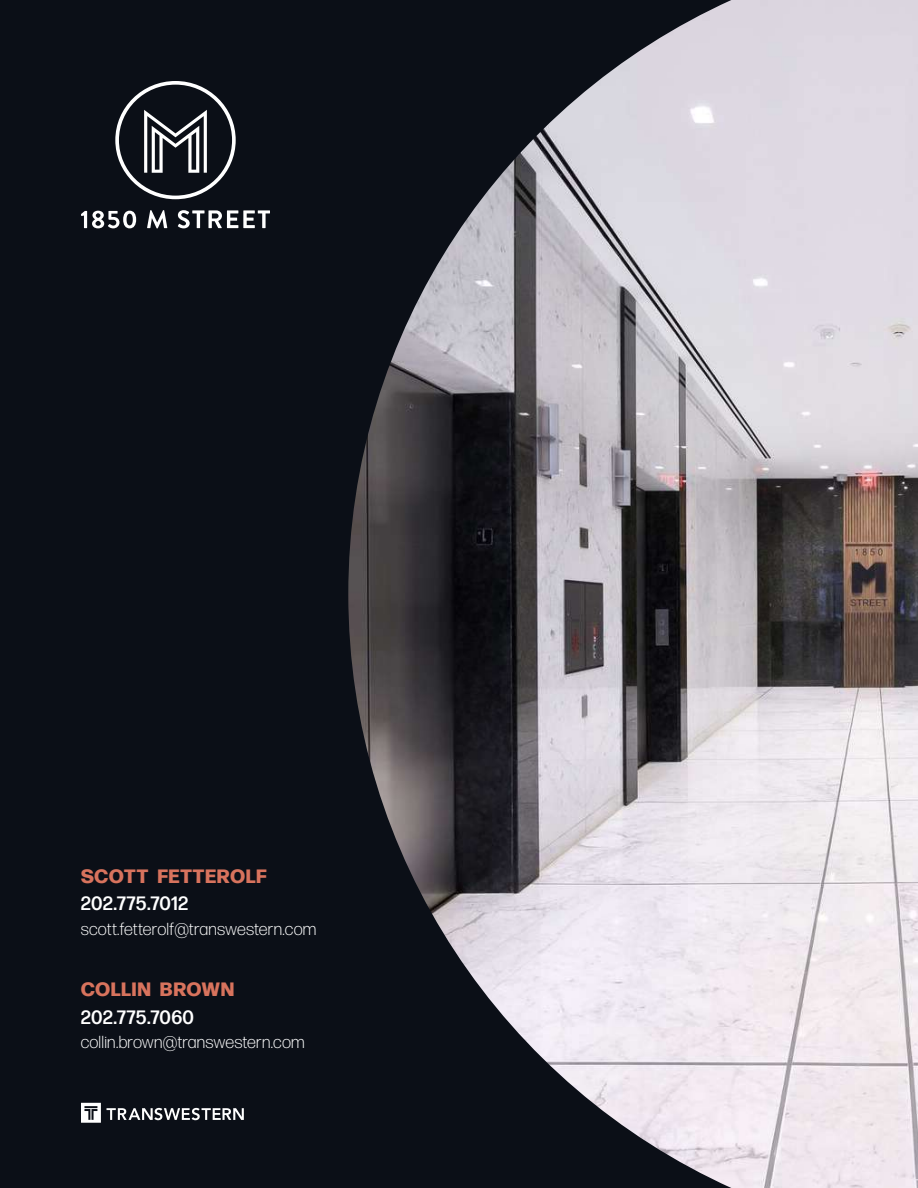
<style>
.page{position:relative;width:918px;height:1188px;background:#0b0f17}
.page>*{position:absolute;margin:0;border:0;box-sizing:border-box;transform-origin:0 0}
.t1{font:800 19.35px "Forma DJR Banner";letter-spacing:.045em;color:#d8735d}
.t2{font:500 19.35px "Forma DJR Banner";letter-spacing:.045em;color:#fff}
.t3{font:300 17.4px "Forma DJR Banner";letter-spacing:.05em;color:#fff}
</style>
<div class="page">
<svg style="left:115px;top:81px;width:121px;height:118px"></svg>
<svg style="left:81px;top:211px;width:55px;height:17px"></svg>
<svg style="left:147px;top:210px;width:20px;height:18px"></svg>
<svg style="left:178px;top:210px;width:92px;height:18px"></svg>
<svg style="left:81px;top:1103px;width:20px;height:20px"></svg>
<svg style="left:107px;top:1108px;width:137px;height:12px"></svg>
<img style="left:348px;top:0;width:570px;height:1188px">
<p class="t1" style="left:81px;top:861px;width:187px">SCOTT FETTEROLF</p>
<p class="t2" style="left:81px;top:892px;width:109px">202.775.7012</p>
<p class="t3" style="left:81px;top:919px;width:237px">scott.fetterolf@transwestern.com</p>
<p class="t1" style="left:81px;top:975px;width:154px">COLLIN BROWN</p>
<p class="t2" style="left:81px;top:1005px;width:114px">202.775.7060</p>
<p class="t3" style="left:81px;top:1032px;width:225px">collin.brown@transwestern.com</p>
</div>
